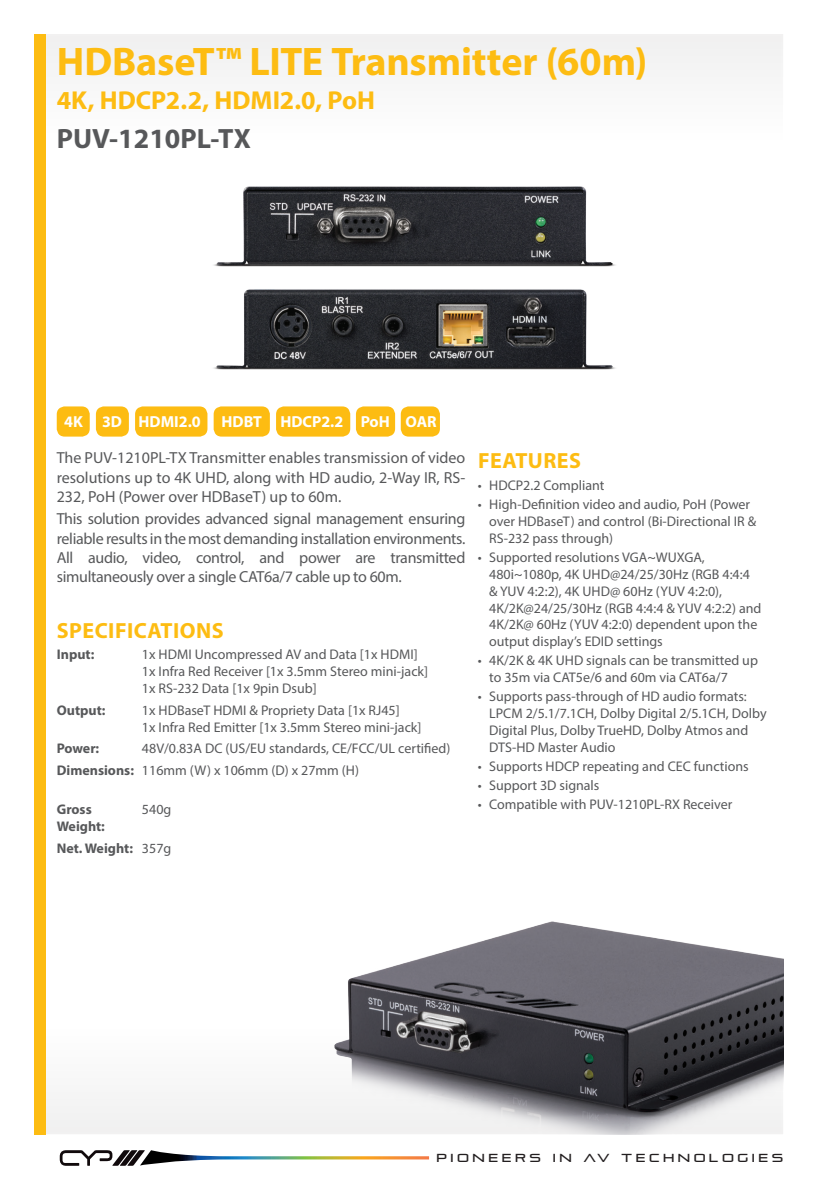
<style>
.page{position:relative;width:840px;height:1191px;background:#fff}
.page>*{position:absolute;margin:0;border:0;box-sizing:border-box;transform-origin:0 0}
.Description1{font:700 40px "Myriad Pro";letter-spacing:-.005em;color:#fdbc12}
.Product_Code{font:700 28px "Myriad Pro";color:#57585a}
.Description2{font:700 26px "Myriad Pro";color:#fdbc12}
.Feature_Spec_Header{font:700 22px "Myriad Pro";letter-spacing:.02em;color:#fdbc12}
.Body_Copy_No_DropCap{font:16px/19.2px "Myriad Pro";letter-spacing:-.02em;color:#57585a;text-align:justify}
.t1{font:700 16px "Myriad Pro";color:#fff}
.Spec_Table_Text{font:14px/16.8px "Myriad Pro";color:#57585a}
.Spec_Table_Header_Te{font:700 14px/16.8px "Myriad Pro";color:#57585a}
.Spec_Table_Text-2{font:700 14px "Myriad Pro";color:#57585a}
.t2{font:11.6px "Pirulen";letter-spacing:.305em;color:#231f20}
</style>
<div class="page">
<div style="left:35px;top:873px;width:746px;height:260px;background:linear-gradient(to right,#fcfbf9,#fff)"></div>
<svg style="left:60px;top:1150px;width:369px;height:15px"></svg>
<div style="left:34px;top:34px;width:11px;height:1100px;background:#fdbc12"></div>
<img style="left:214px;top:186px;width:402px;height:81px">
<img style="left:213px;top:289px;width:403px;height:81px">
<img style="left:284px;top:898px;width:498px;height:236px">
<div style="left:57px;top:406px;width:33px;height:30px;background:#fdbc12;border-radius:8px"></div>
<div style="left:96px;top:406px;width:33px;height:30px;background:#fdbc12;border-radius:8px"></div>
<div style="left:356px;top:406px;width:39px;height:30px;background:#fdbc12;border-radius:8px"></div>
<div style="left:400px;top:406px;width:39px;height:30px;background:#fdbc12;border-radius:8px"></div>
<div style="left:276px;top:406px;width:74px;height:30px;background:#fdbc12;border-radius:8px"></div>
<div style="left:135px;top:406px;width:72px;height:30px;background:#fdbc12;border-radius:8px"></div>
<div style="left:213px;top:406px;width:57px;height:30px;background:#fdbc12;border-radius:8px"></div>
<p class="Description1" style="left:57px;top:36px;width:592px">HDBaseT™ LITE Transmitter (60m)</p>
<p class="Description2" style="left:57px;top:84px;width:320px">4K, HDCP2.2, HDMI2.0, PoH</p>
<p class="Product_Code" style="left:57px;top:120px;width:196px">PUV-1210PL-TX</p>
<p class="t1" style="left:64px;top:411px;width:20px">4K</p>
<p class="t1" style="left:102px;top:411px;width:22px">3D</p>
<p class="t1" style="left:138px;top:411px;width:64px">HDMI2.0</p>
<p class="t1" style="left:221px;top:411px;width:42px">HDBT</p>
<p class="t1" style="left:280px;top:411px;width:64px">HDCP2.2</p>
<p class="t1" style="left:360px;top:411px;width:31px">PoH</p>
<p class="t1" style="left:405px;top:411px;width:33px">OAR</p>
<p class="Body_Copy_No_DropCap" style="left:57px;top:448px;width:410px">The PUV-1210PL-TX Transmitter enables transmission of video resolutions up to 4K UHD, along with HD audio, 2-Way IR, RS-232, PoH (Power over HDBaseT) up to 60m.</p>
<p class="Body_Copy_No_DropCap" style="left:57px;top:509px;width:410px">This solution provides advanced signal management ensuring reliable results in the most demanding installation environments.<br>All audio, video, control, and power are transmitted simultaneously over a single CAT6a/7 cable up to 60m.</p>
<p class="Feature_Spec_Header" style="left:57px;top:616px;width:168px">SPECIFICATIONS</p>
<p class="Spec_Table_Header_Te" style="left:57px;top:646px;width:39px">Input:</p>
<p class="Spec_Table_Text" style="left:142px;top:646px;width:277px">1x HDMI Uncompressed AV and Data [1x HDMI]</p>
<p class="Spec_Table_Text" style="left:142px;top:663px;width:287px">1x Infra Red Receiver [1x 3.5mm Stereo mini-jack]</p>
<p class="Spec_Table_Text" style="left:142px;top:679px;width:176px">1x RS-232 Data [1x 9pin Dsub]</p>
<p class="Spec_Table_Header_Te" style="left:57px;top:701px;width:50px">Output:</p>
<p class="Spec_Table_Text" style="left:142px;top:701px;width:259px">1x HDBaseT HDMI &amp; Propriety Data [1x RJ45]</p>
<p class="Spec_Table_Text" style="left:142px;top:718px;width:281px">1x Infra Red Emitter [1x 3.5mm Stereo mini-jack]</p>
<p class="Spec_Table_Header_Te" style="left:57px;top:740px;width:44px">Power:</p>
<p class="Spec_Table_Text" style="left:142px;top:740px;width:310px">48V/0.83A DC (US/EU standards, CE/FCC/UL certified)</p>
<p class="Spec_Table_Header_Te" style="left:57px;top:761px;width:79px">Dimensions:</p>
<p class="Spec_Table_Text" style="left:142px;top:762px;width:218px">116mm (W) x 106mm (D) x 27mm (H)</p>
<p class="Spec_Table_Header_Te" style="left:57px;top:800px;width:50px">Gross<br>Weight:</p>
<p class="Spec_Table_Text" style="left:142px;top:800px;width:31px">540g</p>
<p class="Spec_Table_Text-2" style="left:57px;top:838px;width:78px">Net. Weight:</p>
<p class="Spec_Table_Text" style="left:142px;top:839px;width:31px">357g</p>
<p class="Feature_Spec_Header" style="left:478px;top:446px;width:104px">FEATURES</p>
<p class="Spec_Table_Text" style="left:477px;top:477px;width:128px">• HDCP2.2 Compliant</p>
<p class="Spec_Table_Text" style="left:489px;top:496px;width:268px;text-indent:-11px">• High-Definition video and audio, PoH (Power over HDBaseT) and control (Bi-Directional IR &amp;<br>RS-232 pass through)</p>
<p class="Spec_Table_Text" style="left:489px;top:549px;width:273px;text-indent:-11px">• Supported resolutions VGA~WUXGA, 480i~1080p, 4K UHD@24/25/30Hz (RGB 4:4:4 &amp; YUV 4:2:2), 4K UHD@ 60Hz (YUV 4:2:0), 4K/2K@24/25/30Hz (RGB 4:4:4 &amp; YUV 4:2:2) and 4K/2K@ 60Hz (YUV 4:2:0) dependent upon the output display’s EDID settings</p>
<p class="Spec_Table_Text" style="left:489px;top:652px;width:270px;text-indent:-11px">• 4K/2K &amp; 4K UHD signals can be transmitted up to 35m via CAT5e/6 and 60m via CAT6a/7</p>
<p class="Spec_Table_Text" style="left:489px;top:688px;width:279px;text-indent:-11px">• Supports pass-through of HD audio formats:<br>LPCM 2/5.1/7.1CH, Dolby Digital 2/5.1CH, Dolby Digital Plus, Dolby TrueHD, Dolby Atmos and DTS-HD Master Audio</p>
<p class="Spec_Table_Text" style="left:477px;top:757px;width:272px">• Supports HDCP repeating and CEC functions</p>
<p class="Spec_Table_Text" style="left:477px;top:776px;width:123px">• Support 3D signals</p>
<p class="Spec_Table_Text" style="left:477px;top:795px;width:256px">• Compatible with PUV-1210PL-RX Receiver</p>
<p class="t2" style="left:436px;top:1150px;width:348px">PIONEERS IN AV TECHNOLOGIES</p>
</div>
